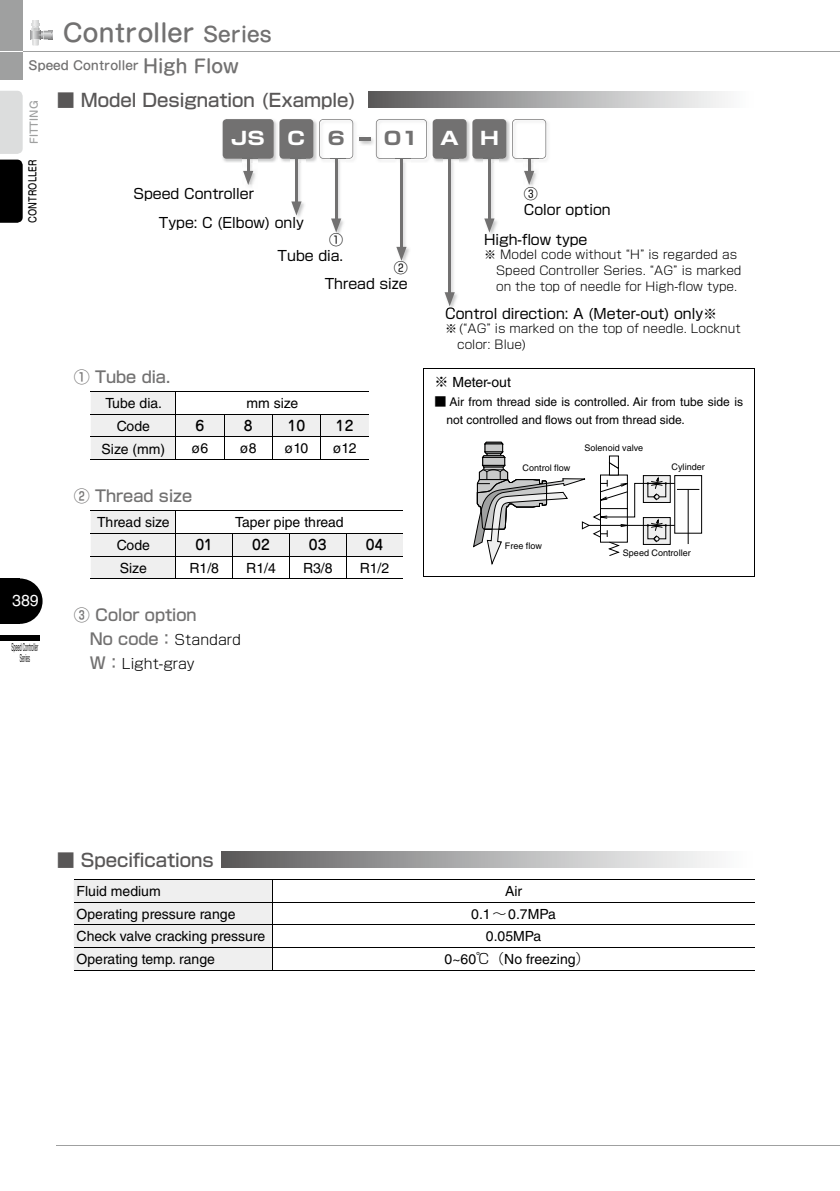
<style>
.page{position:relative;width:840px;height:1191px;background:#fff}
.page>*{position:absolute;margin:0;border:0;box-sizing:border-box;transform-origin:0 0}
.t1{font:500 24px "Shin M Go Pr 6";color:#727171}
.t2{font:500 18px/38.4px "Shin Go Pr 6";color:#595757}
.t3{font:700 18px "Shin Go Pr 6";color:#727171;scale:1.2 1}
.t4{font:700 18px "Shin Go Pr 6";color:#fff;scale:1.2 1}
.t5{font:500 16px/24px "Shin Go Pr 6";color:#727171}
.t6{font:16px "Helvetica LT Std";color:#fff}
.t7{font:14px "Helvetica LT Std";color:#000}
.t8{font:14px/16px "Shin Go Pr 6";color:#000}
.t9{font:500 14px "Jun 34 Pro";color:#000}
.t10{font:300 14px "Shin Go Pr 6";color:#000}
.t11{font:300 12px/16px "Shin Go Pr 6";color:#000}
.t12{font:12px/18px "Helvetica LT Std";color:#000}
.t13{font:500 12px "Shin M Go Pr 6";color:#727171}
.t14{font:10px/11px "Shin Go Pr 6";color:#000;text-align:center;scale:.31 1}
.t15{font:500 10px "Shin M Go Pr 6";color:#000;scale:.82 1}
.t16{font:500 10px "Shin M Go Pr 6";color:#9fa0a0}
.t17{font:9px "Helvetica LT Std";color:#000}
.s1{font-size:20px}
.s2{font-size:18px}
.s3{font-weight:700;color:#fff}
.s4{font-weight:700;color:#727171}
.s5{font-weight:300;font-size:14px;color:#000}
.s6{font-weight:500;font-size:16px;color:#727171}
.s7{font-family:"Shin Go Pr 6";font-weight:300}
</style>
<div class="page">
<hr style="left:23px;top:51px;width:816px;height:1px;background:#9fa0a0">
<div style="left:0;top:0;width:23px;height:79px;background:#9fa0a0"></div>
<svg style="left:0;top:51px;width:23px;height:1px"></svg>
<svg style="left:30px;top:20px;width:22px;height:25px"></svg>
<svg style="left:20px;top:578px;width:23px;height:46px"></svg>
<div style="left:0;top:578px;width:20px;height:46px;background:#000"></div>
<hr style="left:57px;top:1145px;width:782px;height:1px;background:#9fa0a0">
<svg style="left:0;top:91px;width:23px;height:63px"></svg>
<svg style="left:0;top:160px;width:23px;height:63px"></svg>
<div style="left:0;top:635px;width:40px;height:6px;background:#000"></div>
<div style="left:369px;top:92px;width:385px;height:16px;background:linear-gradient(to right,#5e5d5e,#fff)"></div>
<img style="left:222px;top:119px;width:133px;height:43px">
<div style="left:279px;top:119px;width:34px;height:40px;background:#727171;border-radius:4px"></div>
<img style="left:360px;top:137px;width:14px;height:8px">
<hr style="left:358px;top:137px;width:12px;height:4px;background:#727171">
<img style="left:378px;top:122px;width:51px;height:39px">
<div style="left:222px;top:119px;width:51px;height:40px;background:#727171;border-radius:4px"></div>
<svg style="left:91px;top:510px;width:312px;height:68px"></svg>
<hr style="left:91px;top:578px;width:85px;height:1px;background:#000">
<hr style="left:176px;top:578px;width:56px;height:1px;background:#000">
<hr style="left:232px;top:578px;width:57px;height:1px;background:#000">
<hr style="left:289px;top:578px;width:57px;height:1px;background:#000">
<hr style="left:346px;top:578px;width:57px;height:1px;background:#000">
<hr style="left:272px;top:879px;width:482px;height:1px;background:#000">
<hr style="left:272px;top:901px;width:482px;height:1px;background:#000">
<hr style="left:272px;top:924px;width:482px;height:1px;background:#000">
<hr style="left:272px;top:947px;width:482px;height:1px;background:#000">
<div style="left:74px;top:879px;width:199px;height:90px;background:#efefef"></div>
<hr style="left:74px;top:969px;width:198px;height:1px;background:#000">
<hr style="left:272px;top:969px;width:482px;height:1px;background:#000">
<svg style="left:221px;top:852px;width:493px;height:15px;background:#ababab"></svg>
<svg style="left:242px;top:159px;width:15px;height:26px"></svg>
<img style="left:395px;top:159px;width:15px;height:103px">
<svg style="left:375px;top:119px;width:52px;height:40px"></svg>
<hr style="left:400px;top:159px;width:2px;height:91px;background:#727171">
<svg style="left:396px;top:247px;width:10px;height:14px"></svg>
<img style="left:290px;top:159px;width:15px;height:58px">
<hr style="left:295px;top:159px;width:2px;height:46px;background:#727171">
<svg style="left:291px;top:201px;width:10px;height:14px"></svg>
<img style="left:330px;top:159px;width:15px;height:76px">
<svg style="left:319px;top:119px;width:34px;height:40px"></svg>
<hr style="left:335px;top:159px;width:2px;height:63px;background:#727171">
<svg style="left:331px;top:218px;width:10px;height:14px"></svg>
<svg style="left:91px;top:391px;width:278px;height:68px"></svg>
<hr style="left:91px;top:459px;width:85px;height:1px;background:#000">
<hr style="left:176px;top:459px;width:48px;height:1px;background:#000">
<hr style="left:224px;top:459px;width:48px;height:1px;background:#000">
<hr style="left:272px;top:459px;width:48px;height:1px;background:#000">
<hr style="left:320px;top:459px;width:49px;height:1px;background:#000">
<img style="left:433px;top:119px;width:77px;height:43px">
<div style="left:432px;top:119px;width:34px;height:40px;background:#727171;border-radius:4px"></div>
<img style="left:443px;top:159px;width:15px;height:133px">
<hr style="left:448px;top:159px;width:2px;height:136px;background:#727171">
<svg style="left:444px;top:292px;width:13px;height:18px"></svg>
<div style="left:472px;top:119px;width:34px;height:40px;background:#727171;border-radius:4px"></div>
<img style="left:483px;top:159px;width:15px;height:76px">
<hr style="left:488px;top:159px;width:2px;height:63px;background:#727171">
<svg style="left:484px;top:218px;width:10px;height:14px"></svg>
<hr style="left:422px;top:369px;width:332px;height:1px;background:#000">
<hr style="left:422px;top:369px;width:1px;height:207px;background:#000">
<hr style="left:753px;top:369px;width:1px;height:207px;background:#000">
<hr style="left:422px;top:576px;width:332px;height:1px;background:#000">
<svg style="left:484px;top:442px;width:19px;height:2px"></svg>
<div style="left:485px;top:444px;width:17px;height:8px;background:#c9caca"></div>
<svg style="left:473px;top:451px;width:226px;height:114px"></svg>
<hr style="left:627px;top:525px;width:47px;height:1px;background:#000">
<img style="left:546px;top:122px;width:2px;height:38px">
<svg style="left:512px;top:119px;width:34px;height:66px"></svg>
<h1 class="t1" style="left:63px;top:14px;width:210px">Controller <span class="s1">Series</span></h1>
<p class="t13" style="left:28px;top:56px;width:212px">Speed Controller <span class="s2">High Flow</span></p>
<p class="t16" style="left:26px;top:144px;width:45px;rotate:-90deg">FITTING</p>
<p class="t2" style="left:231px;top:79px;width:127px;text-indent:-174px">■ Model Designation (Example)<br><span class="s3">JSC</span><span class="s4">6</span></p>
<p class="t15" style="left:24px;top:223px;width:78px;rotate:-90deg">CONTROLLER</p>
<p class="t8" style="left:159px;top:179px;width:146px;line-height:28.4px;text-indent:-25px">Speed Controller<br>Type: C (Elbow) only</p>
<p class="t3" style="left:383px;top:124px;width:31px">01</p>
<p class="t5" style="left:74px;top:364px;width:98px">① Tube dia.</p>
<p class="t8" style="left:277px;top:230px;width:67px;text-align:right">①<br>Tube dia.</p>
<p class="t8" style="left:324px;top:259px;width:84px;text-align:right">②<br>Thread size</p>
<p class="t7" style="left:105px;top:395px;width:58px">Tube dia.</p>
<p class="t7" style="left:246px;top:395px;width:53px">mm size</p>
<p class="t7" style="left:117px;top:418px;width:35px">Code</p>
<p class="t9" style="left:195px;top:414px;width:10px">6</p>
<p class="t9" style="left:244px;top:414px;width:10px">8</p>
<p class="t9" style="left:287px;top:414px;width:19px">10</p>
<p class="t9" style="left:336px;top:414px;width:19px">12</p>
<p class="t7" style="left:101px;top:440px;width:65px">Size (mm)</p>
<p class="t7" style="left:192px;top:440px;width:18px">ø6</p>
<p class="t7" style="left:240px;top:440px;width:18px">ø8</p>
<p class="t7" style="left:285px;top:440px;width:25px">ø10</p>
<p class="t7" style="left:333px;top:440px;width:25px">ø12</p>
<p class="t6" style="left:12px;top:591px;width:28px">389</p>
<p class="t14" style="left:12px;top:641px;width:87px">Speed Controller<br>Series</p>
<p class="t5" style="left:74px;top:483px;width:120px">② Thread size</p>
<p class="t7" style="left:97px;top:514px;width:74px">Thread size</p>
<p class="t7" style="left:235px;top:514px;width:110px">Taper pipe thread</p>
<p class="t7" style="left:117px;top:537px;width:35px">Code</p>
<p class="t9" style="left:195px;top:533px;width:19px">01</p>
<p class="t9" style="left:252px;top:533px;width:19px">02</p>
<p class="t9" style="left:309px;top:533px;width:19px">03</p>
<p class="t9" style="left:365px;top:533px;width:19px">04</p>
<p class="t7" style="left:120px;top:559px;width:29px">Size</p>
<p class="t7" style="left:189px;top:559px;width:31px">R1/8</p>
<p class="t7" style="left:246px;top:559px;width:31px">R1/4</p>
<p class="t7" style="left:303px;top:559px;width:31px">R3/8</p>
<p class="t7" style="left:359px;top:559px;width:31px">R1/2</p>
<p class="t5" style="left:74px;top:602px;width:168px">③ Color option<br>　No code：<span class="s5">Standard</span></p>
<p class="t10" style="left:74px;top:652px;width:122px"><span class="s6">　W：</span>Light-gray</p>
<p class="t4" style="left:440px;top:124px;width:50px">A H</p>
<p class="t8" style="left:523px;top:185px;width:88px">③<br>Color option</p>
<p class="t8" style="left:484px;top:230px;width:105px">High-flow type</p>
<p class="t11" style="left:496px;top:245px;width:247px;text-indent:-12px">※ Model code without “H” is regarded as<br>Speed Controller Series. “AG” is marked on the top of needle for High-flow type.</p>
<p class="t8" style="left:445px;top:304px;width:273px">Control direction: A (Meter-out) only※</p>
<p class="t11" style="left:457px;top:319px;width:285px;text-indent:-12px">※ (“AG” is marked on the top of needle. Locknut color: Blue)</p>
<p class="t7" style="left:434px;top:374px;width:78px"><span class="s7">※</span> Meter-out</p>
<p class="t12" style="left:446px;top:393px;width:298px;text-indent:-12px"><span class="s7">■</span> Air from thread side is controlled. Air from tube side is not controlled and flows out from thread side.</p>
<p class="t17" style="left:522px;top:462px;width:49px">Control flow</p>
<p class="t17" style="left:584px;top:443px;width:60px">Solenoid valve</p>
<p class="t17" style="left:671px;top:461px;width:35px">Cylinder</p>
<p class="t17" style="left:504px;top:541px;width:39px">Free flow</p>
<p class="t17" style="left:622px;top:548px;width:69px">Speed Controller</p>
<p class="t2" style="left:57px;top:839px;width:159px">■ Specifications</p>
<p class="t7" style="left:77px;top:883px;width:86px">Fluid medium</p>
<p class="t7" style="left:505px;top:883px;width:19px">Air</p>
<p class="t7" style="left:77px;top:905px;width:160px">Operating pressure range</p>
<p class="t7" style="left:471px;top:905px;width:86px">0.1<span class="s7">～</span>0.7MPa</p>
<p class="t7" style="left:77px;top:928px;width:190px">Check valve cracking pressure</p>
<p class="t7" style="left:485px;top:928px;width:57px">0.05MPa</p>
<p class="t7" style="left:77px;top:951px;width:140px">Operating temp. range</p>
<p class="t7" style="left:444px;top:951px;width:146px">0~60<span class="s7">℃（</span>No freezing<span class="s7">）</span></p>
</div>
